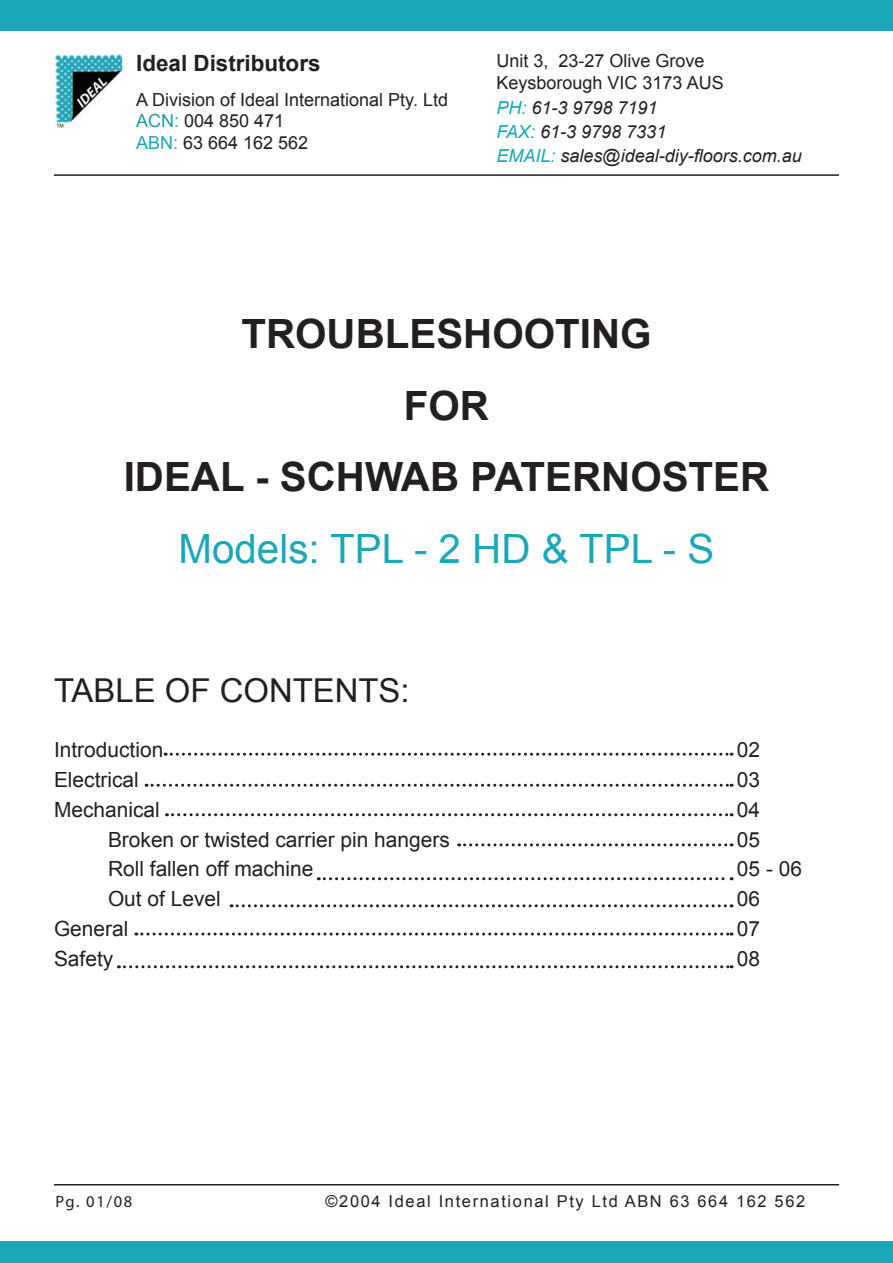
<style>
.page{position:relative;width:893px;height:1263px;background:#fff}
.page>*{position:absolute;margin:0;border:0;box-sizing:border-box;transform-origin:0 0}
.t1{font:700 40.35px/71.7px "Arial";color:#231f20;text-align:center}
.t2{font:40.35px "Arial";color:#1aa7b7}
.t3{font:32.85px "Arial";color:#231f20}
.t4{font:700 22.35px "Arial";color:#231f20}
.t5{font:20.85px "Arial";color:#231f20}
.t6{font:18px/21.6px "Arial";color:#231f20}
.t7{font:italic 18px/23.9px "Arial";color:#231f20}
.t8{font:16.5px "Arial";letter-spacing:.1em;color:#231f20}
.t9{font:16.5px "Myriad Pro";color:#231f20}
.s1{color:#209ca3}
.s2{color:#1aa7b7}
</style>
<div class="page">
<img style="left:54px;top:54px;width:69px;height:74px">
<svg style="left:165px;top:753px;width:567px;height:3px"></svg>
<svg style="left:146px;top:784px;width:586px;height:3px"></svg>
<hr style="left:54px;top:1184px;width:785px;height:1px;background:#231f20">
<div style="left:0;top:0;width:893px;height:30px;background:#1aa7b7"></div>
<div style="left:0;top:1242px;width:893px;height:21px;background:#1aa7b7"></div>
<hr style="left:54px;top:174px;width:785px;height:2px;background:#231f20">
<svg style="left:166px;top:813px;width:566px;height:3px"></svg>
<svg style="left:459px;top:843px;width:273px;height:3px"></svg>
<svg style="left:318px;top:877px;width:414px;height:3px"></svg>
<svg style="left:136px;top:932px;width:596px;height:3px"></svg>
<svg style="left:231px;top:904px;width:501px;height:3px"></svg>
<svg style="left:118px;top:965px;width:614px;height:3px"></svg>
<p class="t4" style="left:136px;top:49px;width:186px">Ideal Distributors</p>
<p class="t6" style="left:136px;top:89px;width:313px">A Division of Ideal International Pty. Ltd<br><span class="s1">ACN:</span> 004 850 471<br><span class="s2">ABN:</span> 63 664 162 562</p>
<p class="t6" style="left:497px;top:50px;width:229px">Unit 3, 23-27 Olive Grove<br>Keysborough VIC 3173 AUS</p>
<p class="t7" style="left:497px;top:96px;width:307px"><span class="s2">PH:</span> 61-3 9798 7191<br><span class="s2">FAX:</span> 61-3 9798 7331<br><span class="s2">EMAIL:</span> sales@ideal-diy-floors.com.au</p>
<h1 class="t1" style="left:124px;top:299px;width:647px">TROUBLESHOOTING<br>FOR<br>IDEAL - SCHWAB PATERNOSTER</h1>
<h1 class="t2" style="left:178px;top:522px;width:537px">Models: TPL - 2 HD &amp; TPL - S</h1>
<h2 class="t3" style="left:54px;top:669px;width:357px">TABLE OF CONTENTS:</h2>
<p class="t5" style="left:54px;top:736px;width:111px">Introduction</p>
<p class="t5" style="left:737px;top:736px;width:25px">02</p>
<p class="t5" style="left:54px;top:766px;width:86px">Electrical</p>
<p class="t5" style="left:737px;top:766px;width:25px">03</p>
<p class="t5" style="left:54px;top:796px;width:107px">Mechanical</p>
<p class="t5" style="left:737px;top:796px;width:25px">04</p>
<p class="t5" style="left:108px;top:825px;width:343px">Broken or twisted carrier pin hangers</p>
<p class="t5" style="left:737px;top:825px;width:25px">05</p>
<p class="t5" style="left:108px;top:855px;width:207px">Roll fallen off machine</p>
<p class="t5" style="left:737px;top:855px;width:67px">05 - 06</p>
<p class="t5" style="left:108px;top:885px;width:114px">Out of Level</p>
<p class="t5" style="left:737px;top:885px;width:25px">06</p>
<p class="t5" style="left:54px;top:915px;width:76px">General</p>
<p class="t5" style="left:737px;top:915px;width:25px">07</p>
<p class="t5" style="left:54px;top:945px;width:61px">Safety</p>
<p class="t5" style="left:737px;top:945px;width:25px">08</p>
<p class="t9" style="left:56px;top:1191px;width:78px">Pg. 01/08</p>
<p class="t8" style="left:325px;top:1190px;width:481px">©2004 Ideal International Pty Ltd ABN 63 664 162 562</p>
</div>
